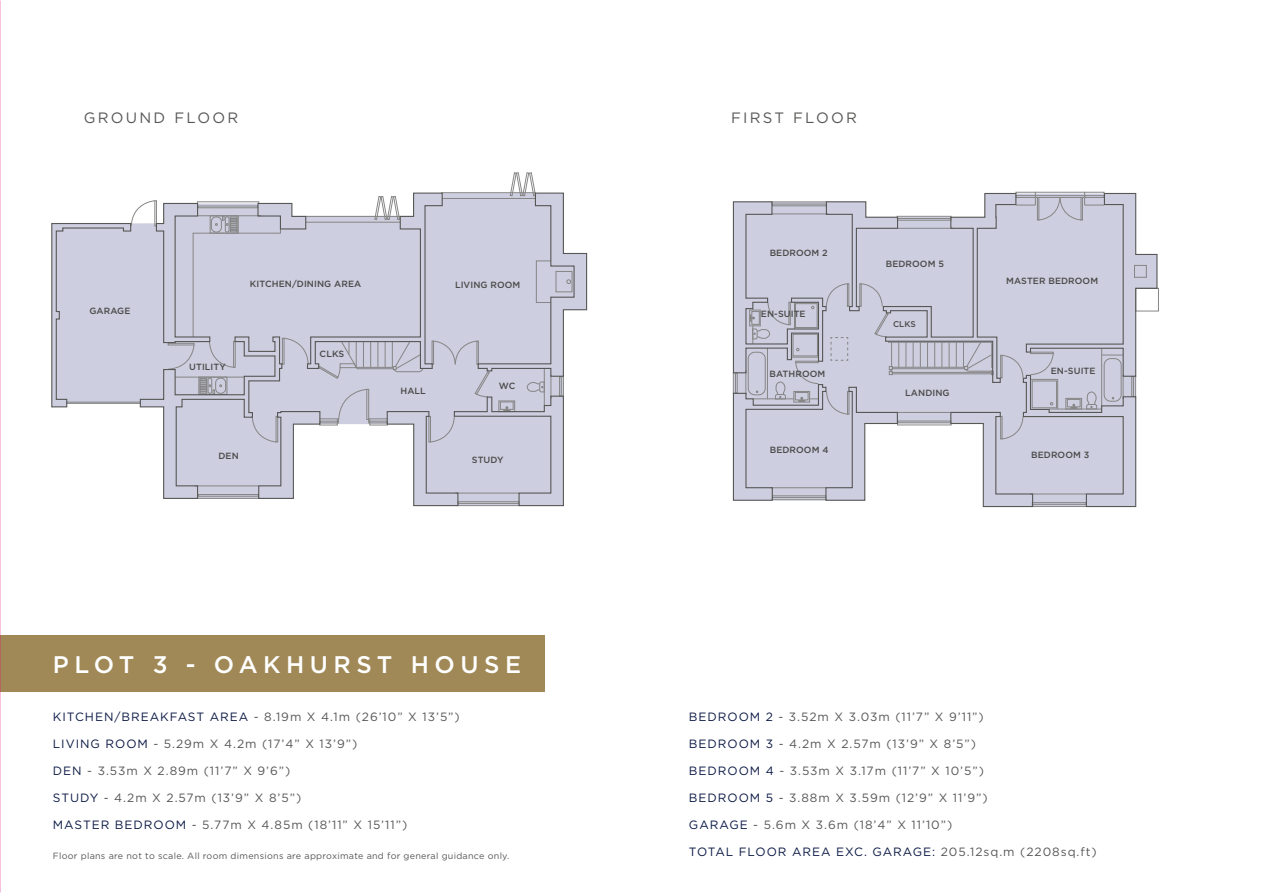
<style>
.page{position:relative;width:1263px;height:893px;background:#fff}
.page>*{position:absolute;margin:0;border:0;box-sizing:border-box;transform-origin:0 0}
.t1{font:500 24px "Gotham";letter-spacing:.23em;color:#fff}
.t2{font:15px "Gotham";letter-spacing:.15em;color:#575756}
.t3{font:12px "Gotham";letter-spacing:.08em;color:#575756}
.t4{font:12px "Gotham";letter-spacing:.08em;color:#0b1944}
.t5{font:500 9px "Gotham";letter-spacing:.01em;color:#4a4a49}
.t6{font:9px "Gotham";letter-spacing:.03em;color:#575756}
.t7{font:500 8.4px "Gotham";color:#4a4a49}
.s1{color:#0b1944}
.s2{color:#575756}
</style>
<div class="page">
<div style="left:0;top:635px;width:544px;height:56px;background:#a08957"></div>
<svg style="left:51px;top:172px;width:537px;height:335px"></svg>
<div style="left:1135px;top:288px;width:24px;height:23px;border:1px solid #868686"></div>
<svg style="left:732px;top:192px;width:426px;height:316px"></svg>
<p class="t2" style="left:84px;top:108px;width:156px">GROUND FLOOR</p>
<p class="t5" style="left:89px;top:305px;width:42px">GARAGE</p>
<p class="t5" style="left:189px;top:361px;width:38px">UTILITY</p>
<p class="t5" style="left:250px;top:278px;width:113px">KITCHEN/DINING AREA</p>
<p class="t5" style="left:320px;top:348px;width:26px">CLKS</p>
<p class="t5" style="left:218px;top:450px;width:22px">DEN</p>
<p class="t5" style="left:455px;top:279px;width:67px">LIVING ROOM</p>
<p class="t5" style="left:400px;top:385px;width:27px">HALL</p>
<p class="t5" style="left:499px;top:380px;width:18px">WC</p>
<p class="t5" style="left:472px;top:454px;width:33px">STUDY</p>
<h1 class="t1" style="left:53px;top:648px;width:470px">PLOT 3 - OAKHURST HOUSE</h1>
<p class="t3" style="left:53px;top:709px;width:408px"><span class="s1">KITCHEN/BREAKFAST AREA</span> - 8.19m X 4.1m (26’10” X 13’5”)</p>
<p class="t3" style="left:53px;top:736px;width:306px"><span class="s1">LIVING ROOM</span> - 5.29m X 4.2m (17’4” X 13’9”)</p>
<p class="t3" style="left:53px;top:763px;width:239px"><span class="s1">DEN</span> - 3.53m X 2.89m (11’7” X 9’6”)</p>
<p class="t3" style="left:53px;top:790px;width:250px"><span class="s1">STUDY</span> - 4.2m X 2.57m (13’9” X 8’5”)</p>
<p class="t3" style="left:53px;top:817px;width:356px"><span class="s1">MASTER BEDROOM</span> - 5.77m X 4.85m (18’11” X 15’11”)</p>
<p class="t6" style="left:53px;top:850px;width:458px">Floor plans are not to scale. All room dimensions are approximate and for general guidance only.</p>
<p class="t2" style="left:731px;top:108px;width:128px">FIRST FLOOR</p>
<p class="t5" style="left:770px;top:247px;width:60px">BEDROOM 2</p>
<p class="t5" style="left:761px;top:308px;width:46px">EN-SUITE</p>
<p class="t5" style="left:770px;top:368px;width:57px">BATHROOM</p>
<p class="t5" style="left:770px;top:444px;width:60px">BEDROOM 4</p>
<p class="t5" style="left:886px;top:258px;width:60px">BEDROOM 5</p>
<p class="t7" style="left:893px;top:318px;width:24px">CLKS</p>
<p class="t5" style="left:905px;top:387px;width:46px">LANDING</p>
<p class="t5" style="left:1006px;top:275px;width:93px">MASTER BEDROOM</p>
<p class="t5" style="left:1051px;top:365px;width:46px">EN-SUITE</p>
<p class="t5" style="left:1031px;top:449px;width:60px">BEDROOM 3</p>
<p class="t3" style="left:689px;top:709px;width:296px"><span class="s1">BEDROOM 2</span> - 3.52m X 3.03m (11’7” X 9’11”)</p>
<p class="t3" style="left:689px;top:736px;width:289px"><span class="s1">BEDROOM 3</span> - 4.2m X 2.57m (13’9” X 8’5”)</p>
<p class="t3" style="left:689px;top:763px;width:296px"><span class="s1">BEDROOM 4</span> - 3.53m X 3.17m (11’7” X 10’5”)</p>
<p class="t3" style="left:689px;top:790px;width:300px"><span class="s1">BEDROOM 5</span> - 3.88m X 3.59m (12’9” X 11’9”)</p>
<p class="t3" style="left:689px;top:817px;width:265px"><span class="s1">GARAGE</span> - 5.6m X 3.6m (18’4” X 11’10”)</p>
<p class="t4" style="left:689px;top:844px;width:409px">TOTAL FLOOR AREA EXC. GARAGE: <span class="s2">205.12sq.m (2208sq.ft)</span></p>
</div>
